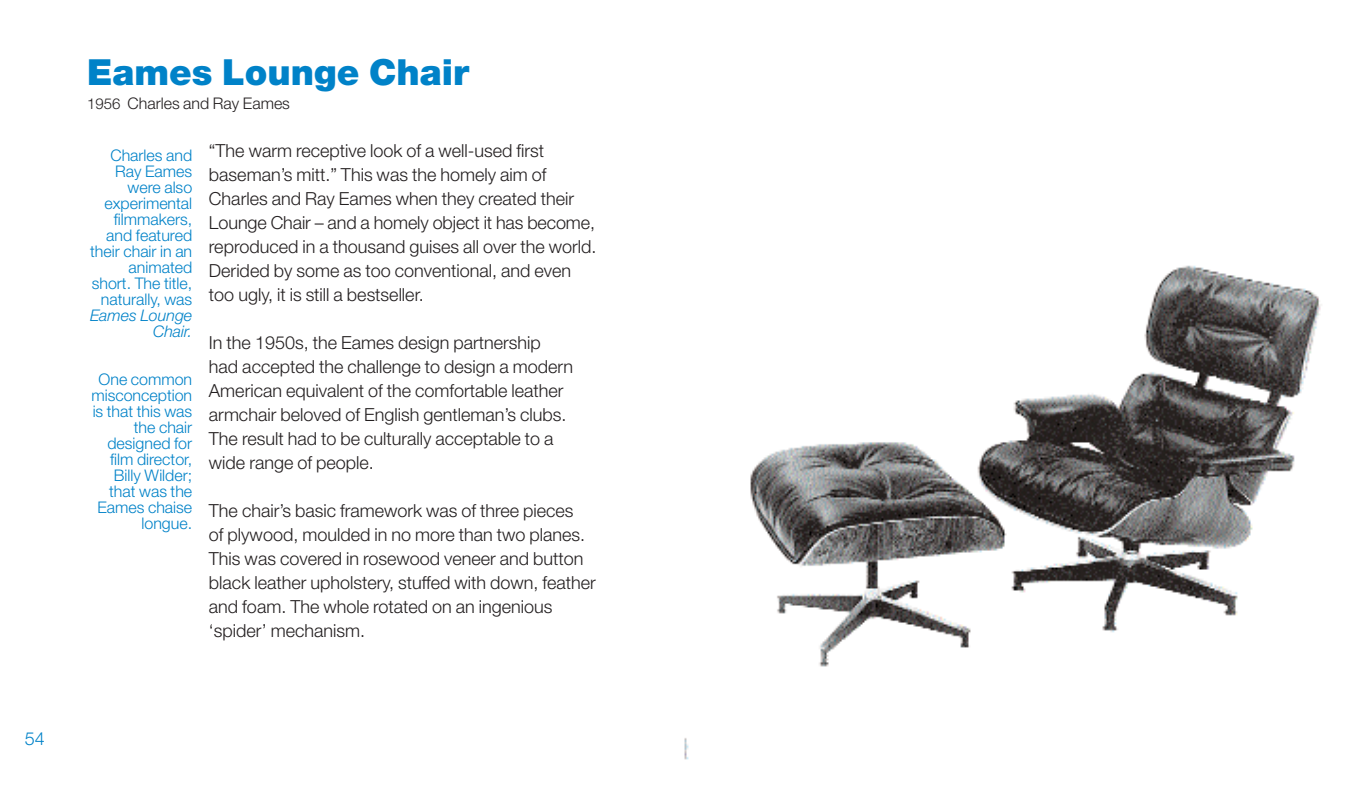
<style>
.page{position:relative;width:1361px;height:794px;background:#fff}
.page>*{position:absolute;margin:0;border:0;box-sizing:border-box;transform-origin:0 0}
.t1{font:900 36px "Helvetica Neue";color:#0082c8}
.t2{font:300 18px/24px "Helvetica Neue";color:#231f20}
.t3{font:300 18px "Helvetica Neue";color:#0082c8}
.t4{font:300 16px/16px "Helvetica Neue";color:#0082c8;text-align:right}
.t5{font:300 16px "Helvetica Neue";color:#231f20}
.t6{font:italic 300 16px/16px "Helvetica Neue";color:#0082c8;text-align:right}
.s1{font-size:15px}
</style>
<div class="page">
<img style="left:684px;top:265px;width:638px;height:495px">
<p class="t3" style="left:25px;top:728px;width:22px">54</p>
<h1 class="t1" style="left:87px;top:59px;width:383px">Eames Lounge Chair</h1>
<p class="t5" style="left:87px;top:94px;width:204px"><span class="s1">1956</span> Charles and Ray Eames</p>
<p class="t4" style="left:90px;top:147px;width:103px">Charles and<br>Ray Eames were also experimental filmmakers, and featured their chair in an animated short. The title, naturally, was</p>
<p class="t6" style="left:90px;top:308px;width:104px">Eames Lounge<br>Chair.</p>
<p class="t4" style="left:91px;top:371px;width:102px">One common misconception is that this was the chair designed for film director,<br>Billy Wilder; that was the<br>Eames chaise longue.</p>
<p class="t2" style="left:209px;top:138px;width:389px">“The warm receptive look of a well-used first baseman’s mitt.” This was the homely aim of Charles and Ray Eames when they created their Lounge Chair – and a homely object it has become, reproduced in a thousand guises all over the world.<br>Derided by some as too conventional, and even too ugly, it is still a bestseller.</p>
<p class="t2" style="left:209px;top:330px;width:366px">In the 1950s, the Eames design partnership had accepted the challenge to design a modern American equivalent of the comfortable leather armchair beloved of English gentleman’s clubs.<br>The result had to be culturally acceptable to a wide range of people.</p>
<p class="t2" style="left:209px;top:498px;width:388px">The chair’s basic framework was of three pieces<br>of plywood, moulded in no more than two planes.<br>This was covered in rosewood veneer and button black leather upholstery, stuffed with down, feather and foam. The whole rotated on an ingenious ‘spider’ mechanism.</p>
</div>
